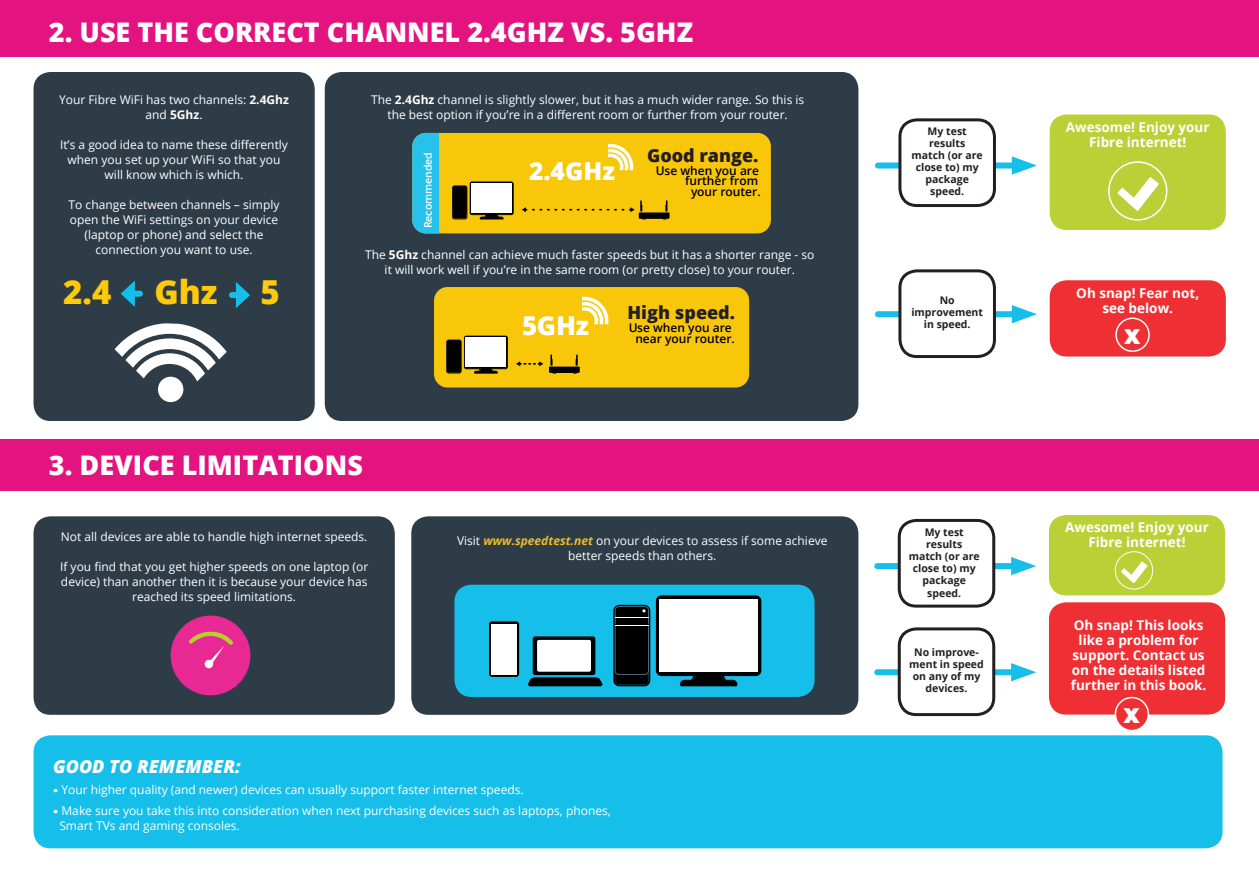
<style>
.page{position:relative;width:1259px;height:893px;background:#fff}
.page>*{position:absolute;margin:0;border:0;box-sizing:border-box;transform-origin:0 0}
.t1{font:800 33px "Open Sans";color:#feca0a}
.t2{font:800 27px "Open Sans";color:#fff}
.t3{font:800 25.95px "Open Sans";color:#fff}
.t4{font:800 24.75px "Open Sans";color:#fff}
.t5{font:900 21px "Montserrat";color:#fff}
.t6{font:800 18px "Open Sans";color:#231f20}
.t7{font:italic 800 18px "Open Sans";color:#fff}
.t8{font:700 13.5px/15px "Open Sans";color:#fff;text-align:center}
.t9{font:12px/15px "Open Sans";color:#fff;text-align:center}
.t10{font:600 12px/10.5px "Open Sans";color:#000;text-align:right}
.t11{font:700 10.5px/12px "Open Sans";color:#231f20;text-align:center}
.t12{font:600 10.5px "Open Sans";color:#fff}
.s1{font-weight:700}
.s2{font-weight:700;font-style:italic;color:#eebc27}
.s3{font-weight:800;font-size:18px}
</style>
<div class="page">
<div style="left:0;top:0;width:1259px;height:57px;background:#e31380"></div>
<div style="left:34px;top:72px;width:281px;height:349px;background:#2e3c47;border-radius:17px"></div>
<div style="left:325px;top:72px;width:533px;height:349px;background:#2e3c47;border-radius:17px"></div>
<div style="left:0;top:439px;width:1259px;height:52px;background:#e31380"></div>
<div style="left:34px;top:516px;width:361px;height:199px;background:#2e3c47;border-radius:17px"></div>
<div style="left:411px;top:516px;width:447px;height:199px;background:#2e3c47;border-radius:17px"></div>
<div style="left:34px;top:735px;width:1188px;height:113px;background:#15bfe9;border-radius:17px"></div>
<div style="left:1049px;top:280px;width:176px;height:77px;background:#ee3034;border-radius:17px"></div>
<div style="left:1049px;top:114px;width:176px;height:116px;background:#b9d136;border-radius:17px"></div>
<div style="left:878px;top:163px;width:144px;height:6px;background:#15bfe9"></div>
<svg style="left:1011px;top:156px;width:26px;height:19px"></svg>
<div style="left:878px;top:311px;width:144px;height:6px;background:#15bfe9"></div>
<svg style="left:1011px;top:305px;width:26px;height:18px"></svg>
<div style="left:900px;top:271px;width:94px;height:86px;background:#fff;border-radius:17px"></div>
<div style="left:898px;top:269px;width:98px;height:89px;border:3px solid #231f20;border-radius:17px"></div>
<div style="left:900px;top:120px;width:94px;height:86px;background:#fff;border-radius:17px"></div>
<div style="left:898px;top:118px;width:98px;height:89px;border:3px solid #231f20;border-radius:17px"></div>
<div style="left:1108px;top:161px;width:59px;height:60px;border:2px solid #fff;border-radius:50%"></div>
<svg style="left:1117px;top:177px;width:42px;height:34px"></svg>
<div style="left:1115px;top:318px;width:34px;height:34px;border:2px solid #fff;border-radius:50%"></div>
<div style="left:1049px;top:602px;width:176px;height:113px;background:#ee3034;border-radius:17px"></div>
<div style="left:1049px;top:515px;width:176px;height:80px;background:#b9d136;border-radius:17px"></div>
<div style="left:877px;top:563px;width:144px;height:6px;background:#15bfe9"></div>
<svg style="left:1011px;top:557px;width:25px;height:18px"></svg>
<div style="left:877px;top:669px;width:144px;height:6px;background:#15bfe9"></div>
<svg style="left:1011px;top:663px;width:25px;height:18px"></svg>
<div style="left:899px;top:629px;width:94px;height:86px;background:#fff;border-radius:17px"></div>
<div style="left:897px;top:627px;width:98px;height:89px;border:3px solid #231f20;border-radius:17px"></div>
<div style="left:899px;top:520px;width:94px;height:86px;background:#fff;border-radius:17px"></div>
<div style="left:897px;top:519px;width:98px;height:89px;border:3px solid #231f20;border-radius:17px"></div>
<div style="left:1114px;top:551px;width:39px;height:38px;border:1px solid #fff;border-radius:50%"></div>
<svg style="left:1120px;top:561px;width:27px;height:22px"></svg>
<div style="left:1115px;top:698px;width:33px;height:32px;background:#ee3034;border-radius:50%"></div>
<div style="left:1114px;top:697px;width:35px;height:34px;border:2px solid #fff;border-radius:50%"></div>
<div style="left:412px;top:133px;width:359px;height:100px;background:#f9c709;border-radius:14px"></div>
<svg style="left:608px;top:143px;width:26px;height:27px"></svg>
<svg style="left:452px;top:182px;width:61px;height:37px;background:#a6a18b"></svg>
<svg style="left:522px;top:200px;width:147px;height:20px"></svg>
<div style="left:412px;top:133px;width:27px;height:100px;background:#27c2eb"></div>
<div style="left:434px;top:287px;width:315px;height:101px;background:#f9c709;border-radius:14px"></div>
<svg style="left:549px;top:354px;width:31px;height:20px"></svg>
<svg style="left:446px;top:336px;width:62px;height:37px;background:#a59f89"></svg>
<svg style="left:516px;top:361px;width:27px;height:5px"></svg>
<svg style="left:582px;top:296px;width:27px;height:28px"></svg>
<div style="left:232px;top:292px;width:9px;height:6px;background:#15bfe9"></div>
<svg style="left:236px;top:282px;width:14px;height:26px"></svg>
<div style="left:130px;top:291px;width:10px;height:6px;background:#15bfe9"></div>
<svg style="left:121px;top:280px;width:14px;height:27px"></svg>
<svg style="left:115px;top:323px;width:112px;height:58px"></svg>
<div style="left:158px;top:377px;width:25px;height:25px;background:#fff;border-radius:50%"></div>
<div style="left:454px;top:585px;width:360px;height:112px;background:#15bfe9;border-radius:17px"></div>
<div style="left:533px;top:636px;width:62px;height:39px;background:#000;border-radius:2px"></div>
<div style="left:537px;top:640px;width:54px;height:32px;background:#fff;border-radius:2px"></div>
<svg style="left:528px;top:677px;width:74px;height:9px"></svg>
<svg style="left:656px;top:595px;width:105px;height:91px"></svg>
<div style="left:656px;top:596px;width:104px;height:79px;background:linear-gradient(to right,#000,#000);border-radius:4px"></div>
<div style="left:659px;top:600px;width:98px;height:72px;background:#fff"></div>
<svg style="left:613px;top:605px;width:37px;height:81px;background:#0c1113"></svg>
<div style="left:489px;top:621px;width:30px;height:56px;background:#000;border-radius:3px"></div>
<div style="left:491px;top:624px;width:26px;height:50px;background:#fff"></div>
<div style="left:171px;top:616px;width:79px;height:79px;background:#e82893;border-radius:50%"></div>
<svg style="left:189px;top:631px;width:44px;height:32px"></svg>
<div style="left:205px;top:660px;width:8px;height:8px;background:#fff;border-radius:50%"></div>
<h2 class="t2" style="left:49px;top:11px;width:646px">2. USE THE CORRECT CHANNEL 2.4GHZ VS. 5GHZ</h2>
<p class="t9" style="left:59px;top:92px;width:231px">Your Fibre WiFi has two channels: <span class="s1">2.4Ghz </span>and <span class="s1">5Ghz</span>.</p>
<p class="t9" style="left:60px;top:137px;width:229px">It’s a good idea to name these differently when you set up your WiFi so that you will know which is which.</p>
<p class="t9" style="left:69px;top:197px;width:212px">To change between channels – simply open the WiFi settings on your device (laptop or phone) and select the connection you want to use.</p>
<h1 class="t1" style="left:63px;top:267px;width:50px">2.4</h1>
<h1 class="t1" style="left:154px;top:267px;width:65px">GHZ</h1>
<h1 class="t1" style="left:260px;top:267px;width:21px">5</h1>
<p class="t9" style="left:371px;top:92px;width:435px">The <span class="s1">2.4Ghz</span> channel is slightly slower, but it has a much wider range. So this is the best option if you’re in a different room or further from your router.</p>
<p class="t12" style="left:421px;top:228px;width:78px;rotate:-90deg">Recommended</p>
<h3 class="t4" style="left:529px;top:153px;width:87px">2.4GHZ</h3>
<h3 class="t6" style="left:647px;top:142px;width:113px">GOOD RANGE.</h3>
<p class="t10" style="left:656px;top:165px;width:106px">Use when you are further from<br>your router.</p>
<p class="t9" style="left:365px;top:247px;width:451px">The <span class="s1">5Ghz</span> channel can achieve much faster speeds but it has a shorter range - so it will work well if you’re in the same room (or pretty close) to your router.</p>
<h3 class="t3" style="left:522px;top:306px;width:68px">5GHZ</h3>
<h3 class="t6" style="left:627px;top:299px;width:109px">HIGH SPEED.</h3>
<p class="t10" style="left:628px;top:322px;width:105px">Use when you are</p>
<p class="t10" style="left:635px;top:333px;width:101px">near your router.</p>
<h2 class="t2" style="left:49px;top:445px;width:313px">3. DEVICE LIMITATIONS</h2>
<p class="t9" style="left:61px;top:528px;width:308px">Not all devices are able to handle high internet speeds.</p>
<p class="t9" style="left:60px;top:558px;width:310px">If you find that you get higher speeds on one laptop (or device) than another then it is because your device has reached its speed limitations.</p>
<p class="t9" style="left:457px;top:533px;width:372px">Visit <span class="s2">www.speedtest.net</span> on your devices to assess if some achieve better speeds than others.</p>
<h3 class="t7" style="left:53px;top:752px;width:189px">GOOD TO REMEMBER:</h3>
<p class="t9" style="left:53px;top:779px;width:559px;line-height:21px;text-align:left"><span class="s3">.</span> Your higher quality (and newer) devices can usually support faster internet speeds.<br><span class="s3">.</span> Make sure you take this into consideration when next purchasing devices such as laptops, phones,</p>
<p class="t9" style="left:59px;top:818px;width:182px">Smart TVs and gaming consoles.</p>
<p class="t11" style="left:911px;top:125px;width:73px">My test results match (or are close to) my package speed.</p>
<p class="t11" style="left:911px;top:294px;width:73px">No improvement in speed.</p>
<p class="t11" style="left:908px;top:526px;width:73px">My test results match (or are close to) my package speed.</p>
<p class="t11" style="left:909px;top:646px;width:76px">No improve&shy;ment in speed on any of my devices.</p>
<p class="t8" style="left:1066px;top:119px;width:145px">Awesome! Enjoy your<br>Fibre internet!</p>
<p class="t8" style="left:1076px;top:285px;width:124px">Oh snap! Fear not, see below.</p>
<h3 class="t5" style="left:1124px;top:319px;width:18px">X</h3>
<p class="t8" style="left:1065px;top:520px;width:145px">Awesome! Enjoy your<br>Fibre internet!</p>
<p class="t8" style="left:1070px;top:617px;width:137px">Oh snap! This looks like a problem for support. Contact us on the details listed further in this book.</p>
<h3 class="t5" style="left:1123px;top:698px;width:18px">X</h3>
</div>
